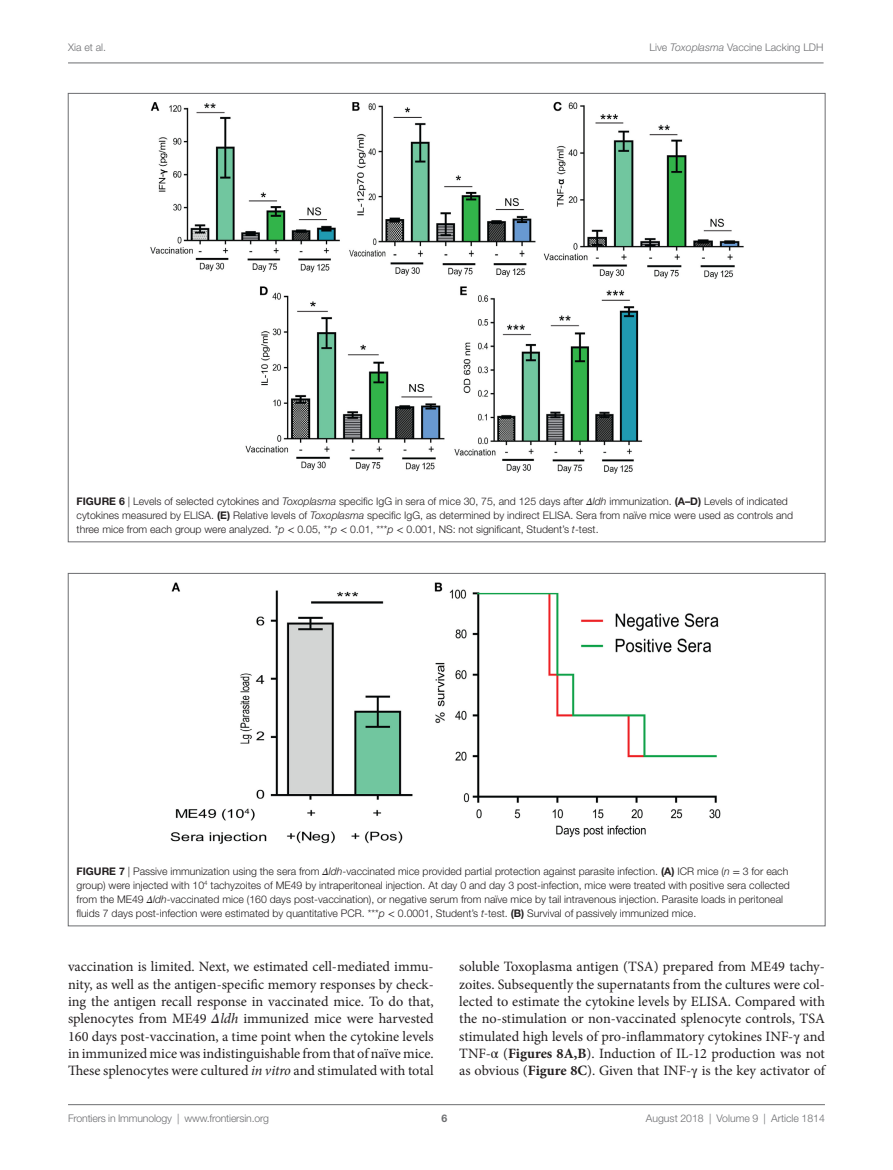
<style>
.page{position:relative;width:893px;height:1170px;background:#fff}
.page>*{position:absolute;margin:0;border:0;box-sizing:border-box;transform-origin:0 0}
.t1{font:14.25px/17.2px "Minion Pro";color:#231f20;text-align:justify}
.t2{font:300 10.5px/14.2px "Helvetica Neue LT Std";color:#231f20}
.t3{font:300 10.5px "Helvetica Neue LT Std";color:#6c6d70}
.t4{font:700 10.5px "Helvetica Neue LT Std";color:#6c6d70}
.s1{font-style:italic}
.s2{font-weight:700}
.s3{font-family:"STIX General";font-weight:400;font-style:italic}
.s4{font-family:"STIX General";font-weight:400}
.s5{font-family:"STIX General";font-style:italic}
.s6{font-family:"STIX General"}
</style>
<div class="page">
<img style="left:170px;top:582px;width:551px;height:262px">
<img style="left:150px;top:102px;width:594px;height:372px">
<hr style="left:68px;top:63px;width:756px;height:1px;background:#6c6d70">
<hr style="left:68px;top:1104px;width:757px;height:1px;background:#6c6d70">
<p class="t3" style="left:68px;top:41px;width:40px">Xia et al.</p>
<p class="t3" style="left:649px;top:41px;width:176px">Live <span class="s1">Toxoplasma</span> Vaccine Lacking LDH</p>
<p class="t2" style="left:77px;top:494px;width:718px"><span class="s2">FIGURE 6</span> | Levels of selected cytokines and <span class="s1">Toxoplasma</span> specific IgG in sera of mice 30, 75, and 125 days after <span class="s3">Δ</span><span class="s1">ldh</span> immunization. <span class="s2">(A–D)</span> Levels of indicated cytokines measured by ELISA. <span class="s2">(E)</span> Relative levels of <span class="s1">Toxoplasma</span> specific IgG, as determined by indirect ELISA. Sera from naïve mice were used as controls and three mice from each group were analyzed. *<span class="s1">p</span> <span class="s4">&lt;</span> 0.05, **<span class="s1">p</span> <span class="s4">&lt;</span> 0.01, ***<span class="s1">p</span> <span class="s4">&lt;</span> 0.001, NS: not significant, Student’s <span class="s1">t</span>-test.</p>
<p class="t2" style="left:77px;top:863px;width:715px"><span class="s2">FIGURE 7</span> | Passive immunization using the sera from <span class="s3">Δ</span><span class="s1">ldh</span>-vaccinated mice provided partial protection against parasite infection. <span class="s2">(A)</span> ICR mice (<span class="s1">n</span> <span class="s4">=</span> 3 for each group) were injected with 10<sup>4</sup> tachyzoites of ME49 by intraperitoneal injection. At day 0 and day 3 post-infection, mice were treated with positive sera collected from the ME49 <span class="s3">Δ</span><span class="s1">ldh</span>-vaccinated mice (160 days post-vaccination), or negative serum from naïve mice by tail intravenous injection. Parasite loads in peritoneal fluids 7 days post-infection were estimated by quantitative PCR. ***<span class="s1">p</span> <span class="s4">&lt;</span> 0.0001, Student’s <span class="s1">t</span>-test. <span class="s2">(B)</span> Survival of passively immunized mice.</p>
<p class="t1" style="left:68px;top:958px;width:367px">vaccination is limited. Next, we estimated cell-mediated immu&shy;nity, as well as the antigen-specific memory responses by check&shy;ing the antigen recall response in vaccinated mice. To do that, splenocytes from ME49 <span class="s5">Δ</span><span class="s1">ldh</span> immunized mice were harvested 160 days post-vaccination, a time point when the cytokine levels in immunized mice was indistinguishable from that of naïve mice.<br>These splenocytes were cultured <span class="s1">in vitro</span> and stimulated with total</p>
<p class="t1" style="left:459px;top:958px;width:367px">soluble Toxoplasma antigen (TSA) prepared from ME49 tachy&shy;zoites. Subsequently the supernatants from the cultures were col&shy;lected to estimate the cytokine levels by ELISA. Compared with the no-stimulation or non-vaccinated splenocyte controls, TSA stimulated high levels of pro-inflammatory cytokines INF-<span class="s6">γ</span> and TNF-<span class="s6">α</span> (<span class="s2">Figures 8A,B</span>). Induction of IL-12 production was not as obvious (<span class="s2">Figure 8C</span>). Given that INF-<span class="s6">γ</span> is the key activator of</p>
<p class="t3" style="left:68px;top:1111px;width:203px">Frontiers in Immunology | www.frontiersin.org</p>
<p class="t3" style="left:646px;top:1111px;width:181px">August 2018 | Volume 9 | Article 1814</p>
<p class="t4" style="left:441px;top:1111px;width:7px">6</p>
</div>
